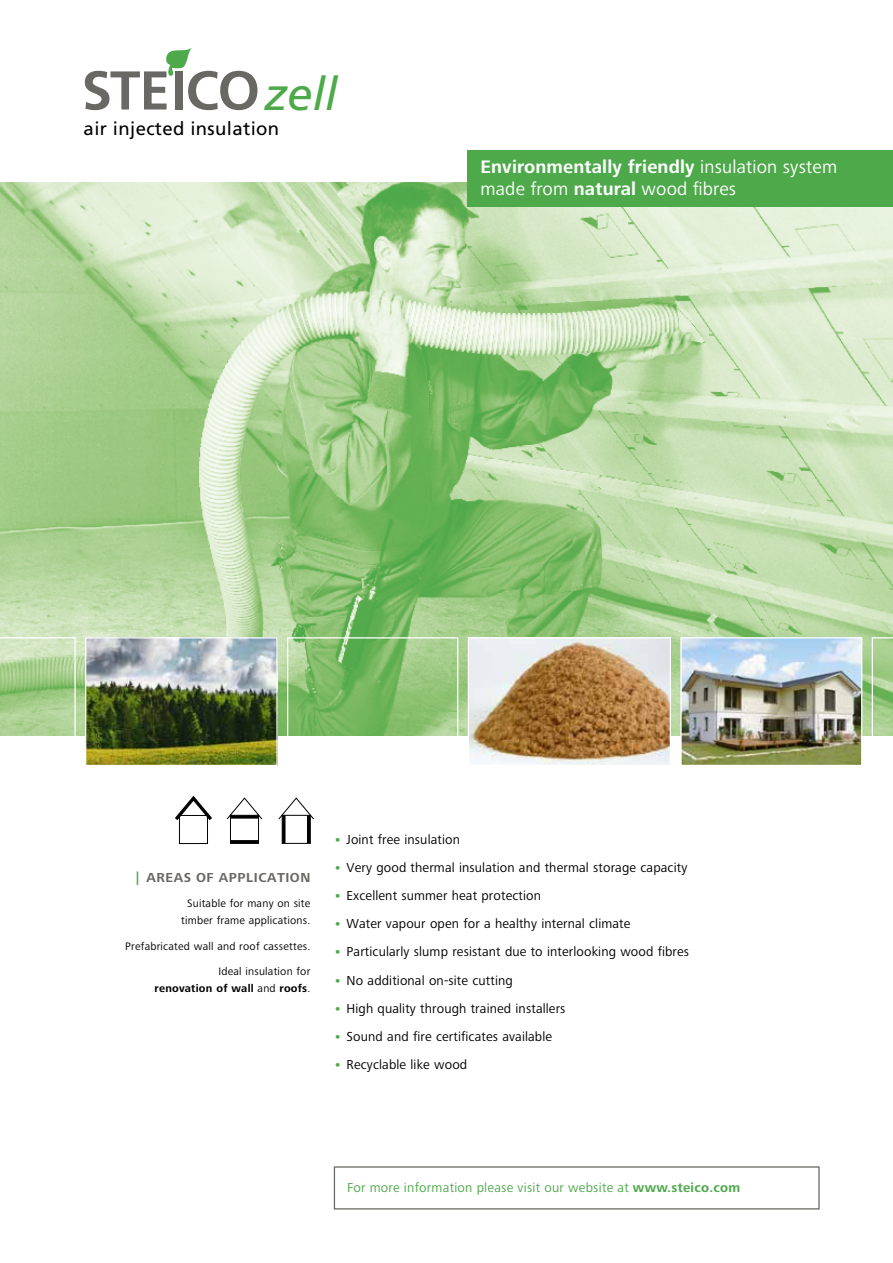
<style>
.page{position:relative;width:893px;height:1263px;background:#fff}
.page>*{position:absolute;margin:0;border:0;box-sizing:border-box;transform-origin:0 0}
.t1{font:italic 46.2px "Frutiger";color:#4da94a}
.t2{font:700 18.75px "Frutiger Next LTW1 G";letter-spacing:.01em;color:#fff}
.t3{font:18.75px "Frutiger Next LTW1 G";letter-spacing:.01em;color:#fff}
.t4{font:18.6px "Frutiger";letter-spacing:.02em;color:#000}
._1_2_Copy_Bulletpoin{font:13.5px "Frutiger Next LTW1 G";letter-spacing:.01em;color:#000}
.t5{font:13.5px "Frutiger Next LTW1 G";letter-spacing:.02em;color:#4da94a}
.t6{font:700 13.5px "Frutiger Next LTW1 G";letter-spacing:.04em;color:#6a6864}
._2_0_Copy_normal_Mar{font:11.25px/16.5px "Frutiger Next LTW1 G";letter-spacing:.02em;color:#000;text-align:center}
.s1{font-weight:400}
.s2{font-weight:700}
.s3{color:#4da94a}
.s4{font-weight:700;color:#4da94a}
</style>
<div class="page">
<div style="left:334px;top:1166px;width:486px;height:43px;border:1px solid #6a6864"></div>
<img style="left:0;top:183px;width:893px;height:553px">
<svg style="left:85px;top:47px;width:172px;height:63px"></svg>
<img style="left:87px;top:639px;width:189px;height:125px">
<div style="left:85px;top:637px;width:193px;height:129px;border:1px solid #fff"></div>
<div style="left:287px;top:637px;width:171px;height:129px;border:1px solid #fff"></div>
<svg style="left:0;top:637px;width:76px;height:99px;background:#b0d399"></svg>
<svg style="left:872px;top:637px;width:21px;height:99px;background:#a5ce8e"></svg>
<img style="left:470px;top:639px;width:199px;height:125px">
<div style="left:468px;top:637px;width:203px;height:129px;border:1px solid #fff"></div>
<img style="left:682px;top:639px;width:178px;height:125px">
<div style="left:680px;top:637px;width:182px;height:129px;border:1px solid #fff"></div>
<div style="left:282px;top:815px;width:29px;height:29px;border:1px solid #000"></div>
<svg style="left:278px;top:797px;width:36px;height:23px"></svg>
<hr style="left:282px;top:815px;width:3px;height:28px;background:#000">
<hr style="left:307px;top:815px;width:3px;height:28px;background:#000">
<div style="left:179px;top:815px;width:29px;height:29px;border:1px solid #000"></div>
<svg style="left:175px;top:795px;width:37px;height:29px"></svg>
<svg style="left:226px;top:797px;width:37px;height:47px"></svg>
<svg style="left:230px;top:815px;width:29px;height:4px"></svg>
<hr style="left:230px;top:840px;width:29px;height:3px;background:#000">
<div style="left:468px;top:150px;width:425px;height:57px;background:#4da94a"></div>
<p class="t1" style="left:265px;top:67px;width:75px">zell</p>
<p class="t4" style="left:84px;top:118px;width:197px">air injected insulation</p>
<p class="t2" style="left:480px;top:156px;width:358px">Environmentally friendly <span class="s1">insulation system</span></p>
<p class="t3" style="left:480px;top:178px;width:257px">made from <span class="s2">natural</span> wood fibres</p>
<p class="t6" style="left:136px;top:869px;width:176px"><span class="s3">|</span> AREAS OF APPLICATION</p>
<p class="_2_0_Copy_normal_Mar" style="left:181px;top:895px;width:131px">Suitable for many on site timber frame applications.</p>
<p class="_2_0_Copy_normal_Mar" style="left:125px;top:938px;width:187px">Prefabricated wall and roof cassettes.</p>
<p class="_2_0_Copy_normal_Mar" style="left:155px;top:964px;width:157px;text-align:right">Ideal insulation for<br><span class="s2">renovation of wall</span> and <span class="s2">roofs</span>.</p>
<p class="_1_2_Copy_Bulletpoin" style="left:334px;top:832px;width:128px"><span class="s4">•</span> Joint free insulation</p>
<p class="_1_2_Copy_Bulletpoin" style="left:334px;top:860px;width:355px"><span class="s4">•</span> Very good thermal insulation and thermal storage capacity</p>
<p class="_1_2_Copy_Bulletpoin" style="left:334px;top:888px;width:209px"><span class="s4">•</span> Excellent summer heat protection</p>
<p class="_1_2_Copy_Bulletpoin" style="left:334px;top:916px;width:298px"><span class="s4">•</span> Water vapour open for a healthy internal climate</p>
<p class="_1_2_Copy_Bulletpoin" style="left:334px;top:944px;width:357px"><span class="s4">•</span> Particularly slump resistant due to interlooking wood fibres</p>
<p class="_1_2_Copy_Bulletpoin" style="left:334px;top:972px;width:181px"><span class="s4">•</span> No additional on-site cutting</p>
<p class="_1_2_Copy_Bulletpoin" style="left:334px;top:1000px;width:233px"><span class="s4">•</span> High quality through trained installers</p>
<p class="_1_2_Copy_Bulletpoin" style="left:334px;top:1028px;width:220px"><span class="s4">•</span> Sound and fire certificates available</p>
<p class="_1_2_Copy_Bulletpoin" style="left:334px;top:1057px;width:135px"><span class="s4">•</span> Recyclable like wood</p>
<p class="t5" style="left:347px;top:1180px;width:395px">For more information please visit our website at <span class="s2">www.steico.com</span></p>
</div>
